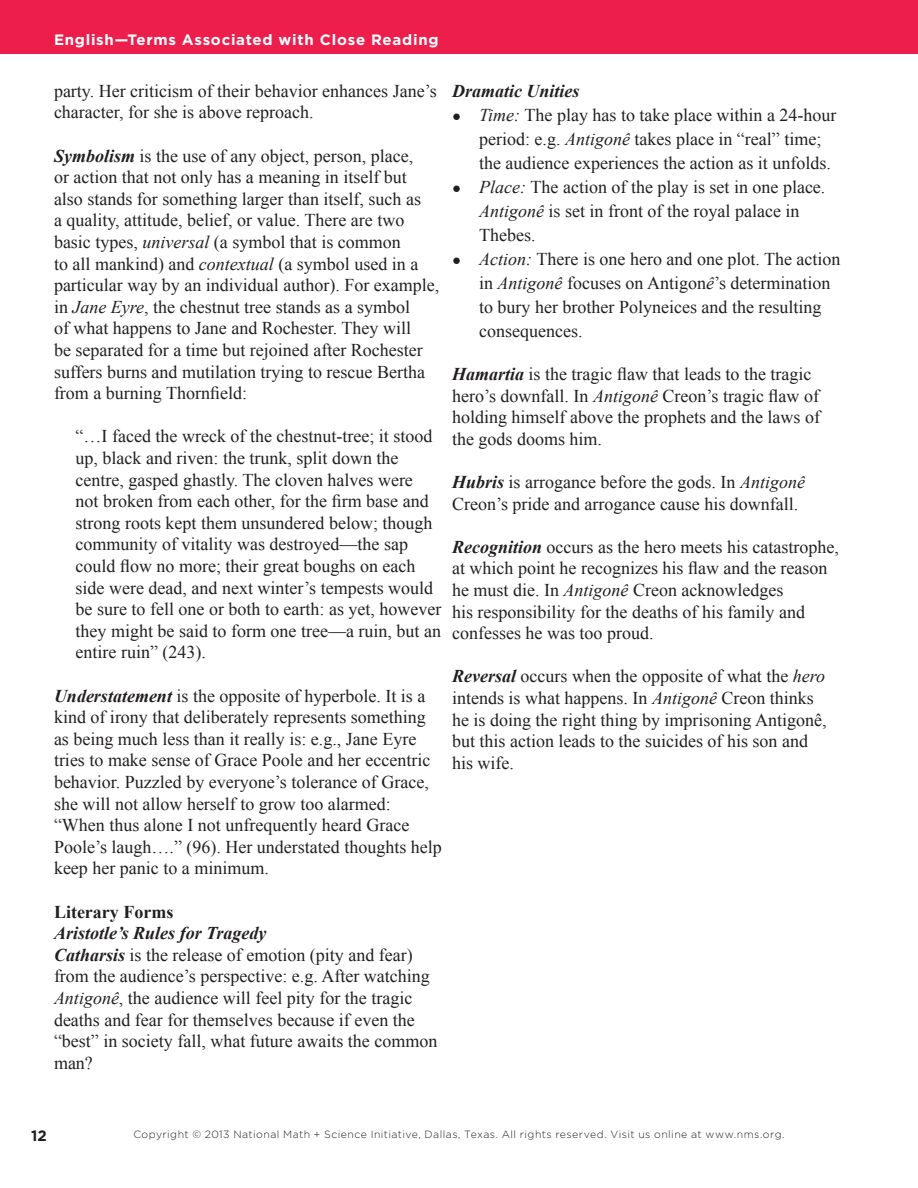
<style>
.page{position:relative;width:918px;height:1188px;background:#fff}
.page>*{position:absolute;margin:0;border:0;box-sizing:border-box;transform-origin:0 0}
.t1{font:18px/21.6px "Times New Roman";color:#231f20}
.t2{font:italic 700 18px "Times New Roman";color:#231f20}
.t3{font:700 18px "Times New Roman";color:#231f20}
.t4{font:700 15px "Gotham";letter-spacing:.05em;color:#fff}
.t5{font:700 15px "Gotham";color:#231f20}
.t6{font:300 10.5px "Gotham";letter-spacing:.045em;color:#231f20}
.s1{font-weight:700;font-style:italic}
.s2{font-style:italic}
.s3{font-style:italic;font-size:15px}
</style>
<div class="page">
<div style="left:0;top:0;width:918px;height:54px;background:#ed1e4c"></div>
<p class="t4" style="left:54px;top:30px;width:386px">English—Terms Associated with Close Reading</p>
<p class="t1" style="left:54px;top:80px;width:384px">party. Her criticism of their behavior enhances Jane’s character, for she is above reproach.</p>
<p class="t1" style="left:54px;top:144px;width:387px"><span class="s1">Symbolism</span> is the use of any object, person, place,<br>or action that not only has a meaning in itself but also stands for something larger than itself, such as<br>a quality, attitude, belief, or value. There are two basic types, <span class="s2">universal</span> (a symbol that is common<br>to all mankind) and <span class="s2">contextual</span> (a symbol used in a particular way by an individual author). For example, in <span class="s2">Jane Eyre</span>, the chestnut tree stands as a symbol<br>of what happens to Jane and Rochester. They will<br>be separated for a time but rejoined after Rochester suffers burns and mutilation trying to rescue Bertha from a burning Thornfield:</p>
<p class="t1" style="left:76px;top:425px;width:367px">“…I faced the wreck of the chestnut-tree; it stood up, black and riven: the trunk, split down the centre, gasped ghastly. The cloven halves were<br>not broken from each other, for the firm base and strong roots kept them unsundered below; though community of vitality was destroyed—the sap could flow no more; their great boughs on each side were dead, and next winter’s tempests would be sure to fell one or both to earth: as yet, however they might be said to form one tree—a ruin, but an entire ruin” (243).</p>
<p class="t1" style="left:54px;top:684px;width:389px"><span class="s1">Understatement</span> is the opposite of hyperbole. It is a kind of irony that deliberately represents something as being much less than it really is: e.g., Jane Eyre tries to make sense of Grace Poole and her eccentric behavior. Puzzled by everyone’s tolerance of Grace, she will not allow herself to grow too alarmed: “When thus alone I not unfrequently heard Grace Poole’s laugh….” (96). Her understated thoughts help keep her panic to a minimum.</p>
<p class="t3" style="left:54px;top:899px;width:121px">Literary Forms</p>
<p class="t1" style="left:54px;top:922px;width:385px"><span class="s1">Aristotle’s Rules for Tragedy<br>Catharsis</span> is the release of emotion (pity and fear) from the audience’s perspective: e.g. After watching <span class="s2">Antigonê</span>, the audience will feel pity for the tragic deaths and fear for themselves because if even the “best” in society fall, what future awaits the common man?</p>
<p class="t2" style="left:452px;top:78px;width:129px">Dramatic Unities</p>
<p class="t1" style="left:479px;top:102px;width:359px;line-height:24px;text-indent:-27px"><span class="s3">●</span> <span class="s2">Time:</span> The play has to take place within a 24-hour period: e.g. <span class="s2">Antigonê</span> takes place in “real” time; the audience experiences the action as it unfolds.</p>
<p class="t1" style="left:479px;top:174px;width:348px;line-height:24px;text-indent:-27px"><span class="s3">●</span> <span class="s2">Place:</span> The action of the play is set in one place.<br><span class="s2">Antigonê</span> is set in front of the royal palace in<br>Thebes.</p>
<p class="t1" style="left:479px;top:246px;width:363px;line-height:24px;text-indent:-27px"><span class="s3">●</span> <span class="s2">Action:</span> There is one hero and one plot. The action in <span class="s2">Antigonê</span> focuses on Antigon<span class="s2">ê</span>’s determination to bury her brother Polyneices and the resulting consequences.</p>
<p class="t1" style="left:452px;top:363px;width:369px"><span class="s1">Hamartia</span> is the tragic flaw that leads to the tragic hero’s downfall. In <span class="s2">Antigonê</span> Creon’s tragic flaw of holding himself above the prophets and the laws of the gods dooms him.</p>
<p class="t1" style="left:452px;top:471px;width:354px"><span class="s1">Hubris</span> is arrogance before the gods. In <span class="s2">Antigonê<br></span>Creon’s pride and arrogance cause his downfall.</p>
<p class="t1" style="left:452px;top:536px;width:388px"><span class="s1">Recognition</span> occurs as the hero meets his catastrophe, at which point he recognizes his flaw and the reason he must die. In <span class="s2">Antigonê</span> Creon acknowledges<br>his responsibility for the deaths of his family and confesses he was too proud.</p>
<p class="t1" style="left:452px;top:665px;width:376px"><span class="s1">Reversal</span> occurs when the opposite of what the <span class="s2">hero </span>intends is what happens. In <span class="s2">Antigonê</span> Creon thinks he is doing the right thing by imprisoning Antigonê, but this action leads to the suicides of his son and his wife.</p>
<p class="t5" style="left:31px;top:1126px;width:17px">12</p>
<p class="t6" style="left:133px;top:1128px;width:653px">Copyright © 2013 National Math + Science Initiative, Dallas, Texas. All rights reserved. Visit us online at www.nms.org.</p>
</div>
